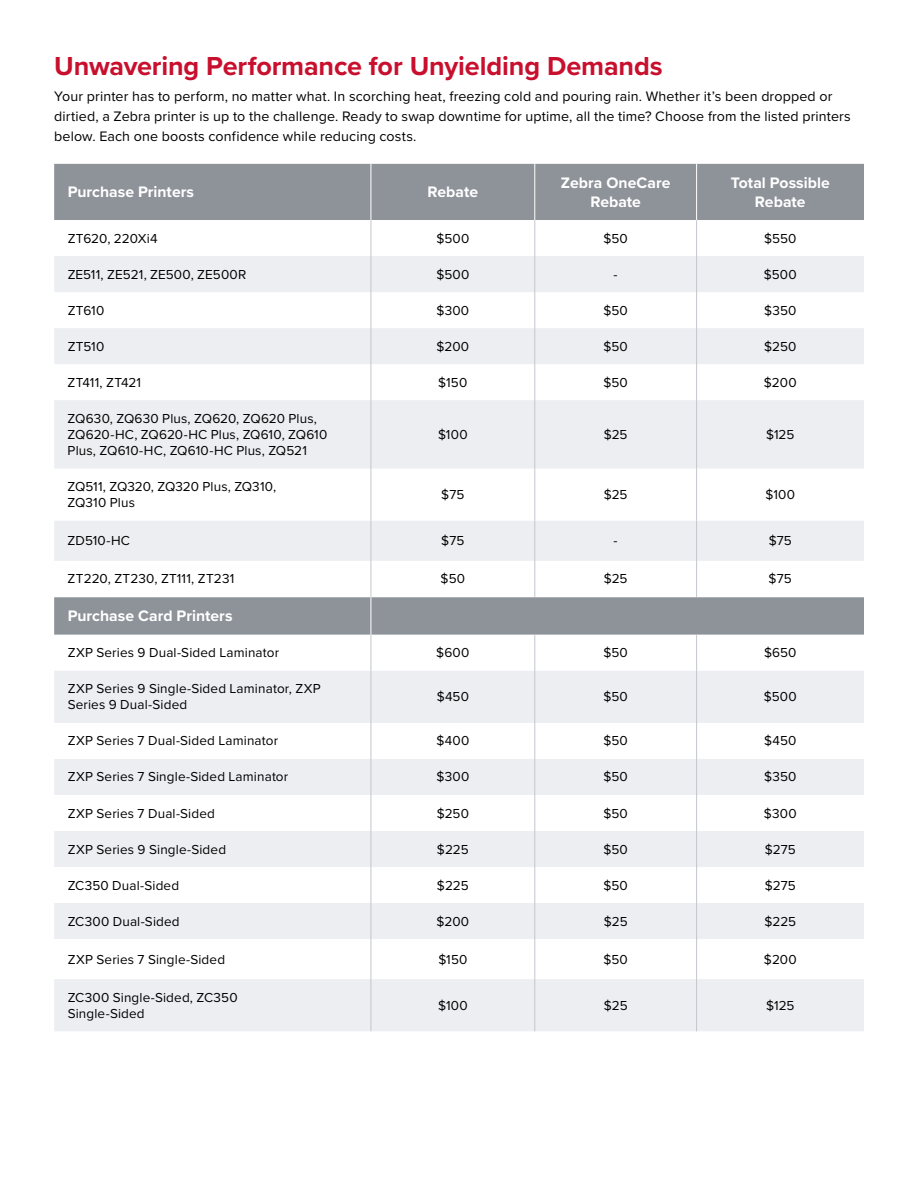
<style>
.page{position:relative;width:918px;height:1188px;background:#fff}
.page>*{position:absolute;margin:0;border:0;box-sizing:border-box;transform-origin:0 0}
.t1{font:700 27px "Proxima Nova";letter-spacing:-.005em;color:#c8102e}
.t2{font:700 15.75px/18.8px "Proxima Nova";color:#fff;text-align:center}
.t3{font:14.25px/20.2px "Proxima Nova";letter-spacing:.01em;color:#000}
.t4{font:13.5px/16.2px "Proxima Nova";letter-spacing:.01em;color:#000}
</style>
<div class="page">
<div style="left:54px;top:164px;width:810px;height:56px;background:#8e9299"></div>
<svg style="left:54px;top:256px;width:810px;height:305px;fill:#eceef2"></svg>
<hr style="left:371px;top:220px;width:1px;height:36px;background:#c3c6cc">
<hr style="left:534px;top:220px;width:1px;height:36px;background:#c3c6cc">
<hr style="left:696px;top:220px;width:1px;height:36px;background:#c3c6cc">
<hr style="left:371px;top:256px;width:1px;height:36px;background:#c3c6cc">
<hr style="left:534px;top:256px;width:1px;height:36px;background:#c3c6cc">
<hr style="left:696px;top:256px;width:1px;height:36px;background:#c3c6cc">
<hr style="left:371px;top:292px;width:1px;height:36px;background:#c3c6cc">
<hr style="left:534px;top:292px;width:1px;height:36px;background:#c3c6cc">
<hr style="left:696px;top:292px;width:1px;height:36px;background:#c3c6cc">
<hr style="left:371px;top:328px;width:1px;height:36px;background:#c3c6cc">
<hr style="left:534px;top:328px;width:1px;height:36px;background:#c3c6cc">
<hr style="left:696px;top:328px;width:1px;height:36px;background:#c3c6cc">
<hr style="left:371px;top:364px;width:1px;height:36px;background:#c3c6cc">
<hr style="left:534px;top:364px;width:1px;height:36px;background:#c3c6cc">
<hr style="left:696px;top:364px;width:1px;height:36px;background:#c3c6cc">
<hr style="left:371px;top:400px;width:1px;height:69px;background:#c3c6cc">
<hr style="left:534px;top:400px;width:1px;height:69px;background:#c3c6cc">
<hr style="left:696px;top:400px;width:1px;height:69px;background:#c3c6cc">
<hr style="left:371px;top:469px;width:1px;height:52px;background:#c3c6cc">
<hr style="left:534px;top:469px;width:1px;height:52px;background:#c3c6cc">
<hr style="left:696px;top:469px;width:1px;height:52px;background:#c3c6cc">
<hr style="left:371px;top:521px;width:1px;height:40px;background:#c3c6cc">
<hr style="left:534px;top:521px;width:1px;height:40px;background:#c3c6cc">
<hr style="left:696px;top:521px;width:1px;height:40px;background:#c3c6cc">
<hr style="left:371px;top:561px;width:1px;height:36px;background:#c3c6cc">
<hr style="left:534px;top:561px;width:1px;height:36px;background:#c3c6cc">
<hr style="left:696px;top:561px;width:1px;height:36px;background:#c3c6cc">
<hr style="left:371px;top:164px;width:1px;height:56px;background:#fff">
<hr style="left:534px;top:164px;width:1px;height:56px;background:#fff">
<hr style="left:696px;top:164px;width:1px;height:56px;background:#fff">
<div style="left:54px;top:597px;width:810px;height:38px;background:#8e9299"></div>
<svg style="left:54px;top:671px;width:810px;height:360px;fill:#eceef2"></svg>
<hr style="left:371px;top:635px;width:1px;height:36px;background:#c3c6cc">
<hr style="left:534px;top:635px;width:1px;height:36px;background:#c3c6cc">
<hr style="left:696px;top:635px;width:1px;height:36px;background:#c3c6cc">
<hr style="left:371px;top:671px;width:1px;height:52px;background:#c3c6cc">
<hr style="left:534px;top:671px;width:1px;height:52px;background:#c3c6cc">
<hr style="left:696px;top:671px;width:1px;height:52px;background:#c3c6cc">
<hr style="left:371px;top:723px;width:1px;height:36px;background:#c3c6cc">
<hr style="left:534px;top:723px;width:1px;height:36px;background:#c3c6cc">
<hr style="left:696px;top:723px;width:1px;height:36px;background:#c3c6cc">
<hr style="left:371px;top:759px;width:1px;height:36px;background:#c3c6cc">
<hr style="left:534px;top:759px;width:1px;height:36px;background:#c3c6cc">
<hr style="left:696px;top:759px;width:1px;height:36px;background:#c3c6cc">
<hr style="left:371px;top:795px;width:1px;height:36px;background:#c3c6cc">
<hr style="left:534px;top:795px;width:1px;height:36px;background:#c3c6cc">
<hr style="left:696px;top:795px;width:1px;height:36px;background:#c3c6cc">
<hr style="left:371px;top:831px;width:1px;height:36px;background:#c3c6cc">
<hr style="left:534px;top:831px;width:1px;height:36px;background:#c3c6cc">
<hr style="left:696px;top:831px;width:1px;height:36px;background:#c3c6cc">
<hr style="left:371px;top:867px;width:1px;height:36px;background:#c3c6cc">
<hr style="left:534px;top:867px;width:1px;height:36px;background:#c3c6cc">
<hr style="left:696px;top:867px;width:1px;height:36px;background:#c3c6cc">
<hr style="left:371px;top:903px;width:1px;height:36px;background:#c3c6cc">
<hr style="left:534px;top:903px;width:1px;height:36px;background:#c3c6cc">
<hr style="left:696px;top:903px;width:1px;height:36px;background:#c3c6cc">
<hr style="left:371px;top:939px;width:1px;height:40px;background:#c3c6cc">
<hr style="left:534px;top:939px;width:1px;height:40px;background:#c3c6cc">
<hr style="left:696px;top:939px;width:1px;height:40px;background:#c3c6cc">
<hr style="left:371px;top:979px;width:1px;height:52px;background:#c3c6cc">
<hr style="left:534px;top:979px;width:1px;height:52px;background:#c3c6cc">
<hr style="left:696px;top:979px;width:1px;height:52px;background:#c3c6cc">
<hr style="left:371px;top:597px;width:1px;height:38px;background:#fff">
<h1 class="t1" style="left:54px;top:46px;width:610px">Unwavering Performance for Unyielding Demands</h1>
<p class="t3" style="left:54px;top:85px;width:798px">Your printer has to perform, no matter what. In scorching heat, freezing cold and pouring rain. Whether it’s been dropped or dirtied, a Zebra printer is up to the challenge. Ready to swap downtime for uptime, all the time? Choose from the listed printers below. Each one boosts confidence while reducing costs.</p>
<p class="t2" style="left:68px;top:182px;width:128px">Purchase Printers</p>
<p class="t2" style="left:428px;top:182px;width:52px">Rebate</p>
<p class="t2" style="left:561px;top:173px;width:111px">Zebra OneCare<br>Rebate</p>
<p class="t2" style="left:731px;top:173px;width:101px">Total Possible<br>Rebate</p>
<p class="t4" style="left:68px;top:229px;width:91px">ZT620, 220Xi4</p>
<p class="t4" style="left:436px;top:229px;width:34px">$500</p>
<p class="t4" style="left:603px;top:229px;width:26px">$50</p>
<p class="t4" style="left:764px;top:229px;width:34px">$550</p>
<p class="t4" style="left:68px;top:265px;width:180px">ZE511, ZE521, ZE500, ZE500R</p>
<p class="t4" style="left:436px;top:265px;width:34px">$500</p>
<p class="t4" style="left:614px;top:265px;width:6px">-</p>
<p class="t4" style="left:764px;top:265px;width:34px">$500</p>
<p class="t4" style="left:68px;top:301px;width:38px">ZT610</p>
<p class="t4" style="left:436px;top:301px;width:34px">$300</p>
<p class="t4" style="left:603px;top:301px;width:26px">$50</p>
<p class="t4" style="left:764px;top:301px;width:34px">$350</p>
<p class="t4" style="left:68px;top:337px;width:38px">ZT510</p>
<p class="t4" style="left:436px;top:337px;width:34px">$200</p>
<p class="t4" style="left:603px;top:337px;width:26px">$50</p>
<p class="t4" style="left:764px;top:337px;width:34px">$250</p>
<p class="t4" style="left:68px;top:373px;width:75px">ZT411, ZT421</p>
<p class="t4" style="left:438px;top:373px;width:31px">$150</p>
<p class="t4" style="left:603px;top:373px;width:26px">$50</p>
<p class="t4" style="left:764px;top:373px;width:34px">$200</p>
<p class="t4" style="left:68px;top:409px;width:261px">ZQ630, ZQ630 Plus, ZQ620, ZQ620 Plus,<br>ZQ620-HC, ZQ620-HC Plus, ZQ610, ZQ610<br>Plus, ZQ610-HC, ZQ610-HC Plus, ZQ521</p>
<p class="t4" style="left:438px;top:426px;width:31px">$100</p>
<p class="t4" style="left:604px;top:426px;width:25px">$25</p>
<p class="t4" style="left:766px;top:426px;width:30px">$125</p>
<p class="t4" style="left:68px;top:478px;width:210px">ZQ511, ZQ320, ZQ320 Plus, ZQ310,<br>ZQ310 Plus</p>
<p class="t4" style="left:441px;top:486px;width:25px">$75</p>
<p class="t4" style="left:604px;top:486px;width:25px">$25</p>
<p class="t4" style="left:766px;top:486px;width:31px">$100</p>
<p class="t4" style="left:68px;top:532px;width:64px">ZD510-HC</p>
<p class="t4" style="left:441px;top:532px;width:25px">$75</p>
<p class="t4" style="left:614px;top:532px;width:6px">-</p>
<p class="t4" style="left:769px;top:532px;width:25px">$75</p>
<p class="t4" style="left:68px;top:570px;width:168px">ZT220, ZT230, ZT111, ZT231</p>
<p class="t4" style="left:441px;top:570px;width:26px">$50</p>
<p class="t4" style="left:604px;top:570px;width:25px">$25</p>
<p class="t4" style="left:769px;top:570px;width:25px">$75</p>
<p class="t2" style="left:68px;top:606px;width:166px">Purchase Card Printers</p>
<p class="t4" style="left:68px;top:644px;width:213px">ZXP Series 9 Dual-Sided Laminator</p>
<p class="t4" style="left:436px;top:644px;width:35px">$600</p>
<p class="t4" style="left:603px;top:644px;width:26px">$50</p>
<p class="t4" style="left:764px;top:644px;width:34px">$650</p>
<p class="t4" style="left:68px;top:680px;width:255px">ZXP Series 9 Single-Sided Laminator, ZXP<br>Series 9 Dual-Sided</p>
<p class="t4" style="left:437px;top:688px;width:34px">$450</p>
<p class="t4" style="left:603px;top:688px;width:26px">$50</p>
<p class="t4" style="left:764px;top:688px;width:34px">$500</p>
<p class="t4" style="left:68px;top:732px;width:212px">ZXP Series 7 Dual-Sided Laminator</p>
<p class="t4" style="left:436px;top:732px;width:34px">$400</p>
<p class="t4" style="left:603px;top:732px;width:26px">$50</p>
<p class="t4" style="left:764px;top:732px;width:34px">$450</p>
<p class="t4" style="left:68px;top:768px;width:222px">ZXP Series 7 Single-Sided Laminator</p>
<p class="t4" style="left:436px;top:768px;width:34px">$300</p>
<p class="t4" style="left:603px;top:768px;width:26px">$50</p>
<p class="t4" style="left:764px;top:768px;width:34px">$350</p>
<p class="t4" style="left:68px;top:804px;width:149px">ZXP Series 7 Dual-Sided</p>
<p class="t4" style="left:437px;top:804px;width:34px">$250</p>
<p class="t4" style="left:603px;top:804px;width:26px">$50</p>
<p class="t4" style="left:764px;top:804px;width:34px">$300</p>
<p class="t4" style="left:68px;top:840px;width:160px">ZXP Series 9 Single-Sided</p>
<p class="t4" style="left:437px;top:840px;width:33px">$225</p>
<p class="t4" style="left:603px;top:840px;width:26px">$50</p>
<p class="t4" style="left:765px;top:840px;width:32px">$275</p>
<p class="t4" style="left:68px;top:876px;width:113px">ZC350 Dual-Sided</p>
<p class="t4" style="left:437px;top:876px;width:33px">$225</p>
<p class="t4" style="left:603px;top:876px;width:26px">$50</p>
<p class="t4" style="left:765px;top:876px;width:32px">$275</p>
<p class="t4" style="left:68px;top:912px;width:113px">ZC300 Dual-Sided</p>
<p class="t4" style="left:436px;top:912px;width:34px">$200</p>
<p class="t4" style="left:604px;top:912px;width:25px">$25</p>
<p class="t4" style="left:764px;top:912px;width:33px">$225</p>
<p class="t4" style="left:68px;top:950px;width:159px">ZXP Series 7 Single-Sided</p>
<p class="t4" style="left:438px;top:950px;width:31px">$150</p>
<p class="t4" style="left:603px;top:950px;width:26px">$50</p>
<p class="t4" style="left:764px;top:950px;width:34px">$200</p>
<p class="t4" style="left:68px;top:988px;width:171px">ZC300 Single-Sided, ZC350<br>Single-Sided</p>
<p class="t4" style="left:438px;top:997px;width:31px">$100</p>
<p class="t4" style="left:604px;top:997px;width:25px">$25</p>
<p class="t4" style="left:766px;top:997px;width:30px">$125</p>
</div>
